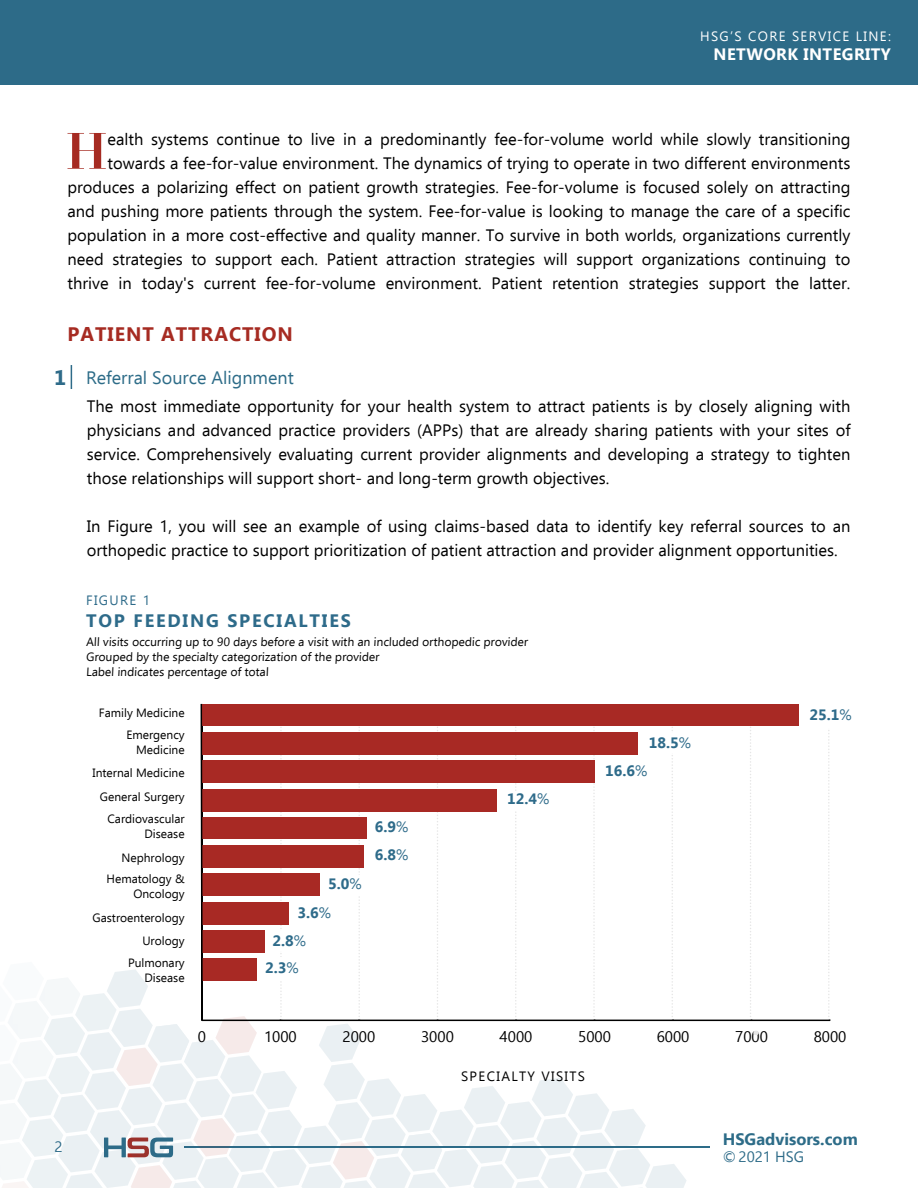
<style>
.page{position:relative;width:918px;height:1188px;background:#fff}
.page>*{position:absolute;margin:0;border:0;box-sizing:border-box;transform-origin:0 0}
.t1{font:700 50.25px "Didot";color:#a62b22}
.t2{font:700 19.5px "Ebrima";letter-spacing:.05em;color:#a62b22}
.t3{font:18px "Ebrima";color:#2d6c88}
.t4{font:700 18px "Ebrima";letter-spacing:.1em;color:#2e6b8a}
.t5{font:16.5px/24px "Ebrima";color:#000;text-align:right}
.t6{font:700 16.5px "Ebrima";letter-spacing:.025em;color:#fff}
.t7{font:700 16.5px "Ebrima";color:#2d6c88}
.t8{font:15.15px "Ebrima";color:#000}
.t9{font:700 15px/28.2px "Ebrima";color:#2e6b8a}
.t10{font:15px "Ebrima";color:#2d6b88}
.t11{font:13.5px "Ebrima";letter-spacing:.1em;color:#fff}
.t12{font:13.5px "Ebrima";letter-spacing:.1em;color:#000}
.t13{font:13.5px "Ebrima";letter-spacing:.1em;color:#2e6b8a}
.t14{font:12px/22.4px "Ebrima";color:#000;text-align:right}
.s1{font-weight:700;font-size:21px;color:#2e6b89}
.s2{font-weight:400}
</style>
<div class="page">
<div style="left:0;top:0;width:918px;height:84px;background:#2d6b88"></div>
<hr style="left:184px;top:1147px;width:526px;height:1px;background:#2d6c88">
<svg style="left:71px;top:365px;width:1px;height:24px"></svg>
<hr style="left:202px;top:1020px;width:628px;height:1px;background:#000">
<svg style="left:750px;top:725px;width:2px;height:295px"></svg>
<svg style="left:828px;top:730px;width:3px;height:291px"></svg>
<div style="left:202px;top:704px;width:597px;height:21px;background:#a82924"></div>
<svg style="left:0;top:703px;width:687px;height:485px"></svg>
<div style="left:260px;top:957px;width:45px;height:23px;background:#fff"></div>
<div style="left:270px;top:931px;width:45px;height:19px;background:#fff"></div>
<div style="left:326px;top:875px;width:45px;height:20px;background:#fff"></div>
<div style="left:503px;top:791px;width:45px;height:19px;background:#fff"></div>
<div style="left:645px;top:734px;width:45px;height:19px;background:#fff"></div>
<p class="t11" style="left:700px;top:27px;width:192px">HSG’S CORE SERVICE LINE:</p>
<p class="t6" style="left:714px;top:41px;width:179px">NETWORK INTEGRITY</p>
<p class="t5" style="left:68px;top:127px;width:785px">ealth systems continue to live in a predominantly fee-for-volume world while slowly transitioning towards a fee-for-value environment. The dynamics of trying to operate in two different environments produces a polarizing effect on patient growth strategies. Fee-for-volume is focused solely on attracting and pushing more patients through the system. Fee-for-value is looking to manage the care of a specific population in a more cost-effective and quality manner. To survive in both worlds, organizations currently need strategies to support each. Patient attraction strategies will support organizations continuing to thrive in today's current fee-for-volume environment. Patient retention strategies support the latter.</p>
<p class="t2" style="left:68px;top:320px;width:227px">PATIENT ATTRACTION</p>
<h1 class="t1" style="left:66px;top:119px;width:43px">H</h1>
<p class="t3" style="left:54px;top:364px;width:241px"><span class="s1">1</span> Referral Source Alignment</p>
<p class="t5" style="left:87px;top:394px;width:765px;text-align:justify">The most immediate opportunity for your health system to attract patients is by closely aligning with physicians and advanced practice providers (APPs) that are already sharing patients with your sites of service. Comprehensively evaluating current provider alignments and developing a strategy to tighten those relationships will support short- and long-term growth objectives.</p>
<p class="t5" style="left:87px;top:514px;width:765px;text-align:left">In Figure 1, you will see an example of using claims-based data to identify key referral sources to an orthopedic practice to support prioritization of patient attraction and provider alignment opportunities.</p>
<p class="t13" style="left:86px;top:591px;width:66px">FIGURE 1</p>
<p class="t4" style="left:86px;top:607px;width:266px">TOP FEEDING SPECIALTIES</p>
<p class="t14" style="left:86px;top:634px;width:444px;line-height:15px;text-align:left">All visits occurring up to 90 days before a visit with an included orthopedic provider<br>Grouped by the specialty categorization of the provider<br>Label indicates percentage of total</p>
<p class="t14" style="left:99px;top:701px;width:87px">Family Medicine<br>Emergency</p>
<p class="t14" style="left:136px;top:739px;width:50px">Medicine</p>
<p class="t14" style="left:100px;top:785px;width:86px">General Surgery<br>Cardiovascular</p>
<p class="t14" style="left:122px;top:822px;width:65px;line-height:23.4px">Disease<br>Nephrology</p>
<p class="t14" style="left:107px;top:871px;width:80px;line-height:15px">Hematology &amp;<br>Oncology</p>
<p class="t14" style="left:93px;top:907px;width:94px">Gastroenterology<br>Urology<br>Pulmonary</p>
<p class="t14" style="left:145px;top:967px;width:42px">Disease</p>
<p class="t14" style="left:93px;top:761px;width:94px">Internal Medicine</p>
<p class="t9" style="left:328px;top:870px;width:35px">5.0<span class="s2">%</span></p>
<p class="t9" style="left:297px;top:899px;width:35px">3.6<span class="s2">%</span></p>
<p class="t9" style="left:273px;top:928px;width:35px">2.8<span class="s2">%</span></p>
<p class="t9" style="left:265px;top:954px;width:35px">2.3<span class="s2">%</span></p>
<p class="t9" style="left:375px;top:814px;width:35px">6.9<span class="s2">%<br></span>6.8<span class="s2">%</span></p>
<p class="t9" style="left:507px;top:785px;width:44px">12.4<span class="s2">%</span></p>
<p class="t9" style="left:649px;top:729px;width:44px">18.5<span class="s2">%</span></p>
<p class="t9" style="left:605px;top:757px;width:44px">16.6<span class="s2">%</span></p>
<p class="t9" style="left:810px;top:701px;width:44px">25.1<span class="s2">%</span></p>
<p class="t8" style="left:198px;top:1026px;width:10px">0</p>
<p class="t8" style="left:264px;top:1026px;width:34px">1000</p>
<p class="t8" style="left:343px;top:1026px;width:34px">2000</p>
<p class="t8" style="left:421px;top:1026px;width:34px">3000</p>
<p class="t8" style="left:500px;top:1026px;width:34px">4000</p>
<p class="t8" style="left:578px;top:1026px;width:34px">5000</p>
<p class="t8" style="left:657px;top:1026px;width:34px">6000</p>
<p class="t8" style="left:735px;top:1026px;width:34px">7000</p>
<p class="t8" style="left:814px;top:1026px;width:34px">8000</p>
<p class="t10" style="left:54px;top:1136px;width:10px">2</p>
<p class="t12" style="left:461px;top:1066px;width:126px">SPECIALTY VISITS</p>
<p class="t7" style="left:723px;top:1127px;width:137px">HSGadvisors.com</p>
<p class="t10" style="left:723px;top:1146px;width:83px">© 2021 HSG</p>
</div>
